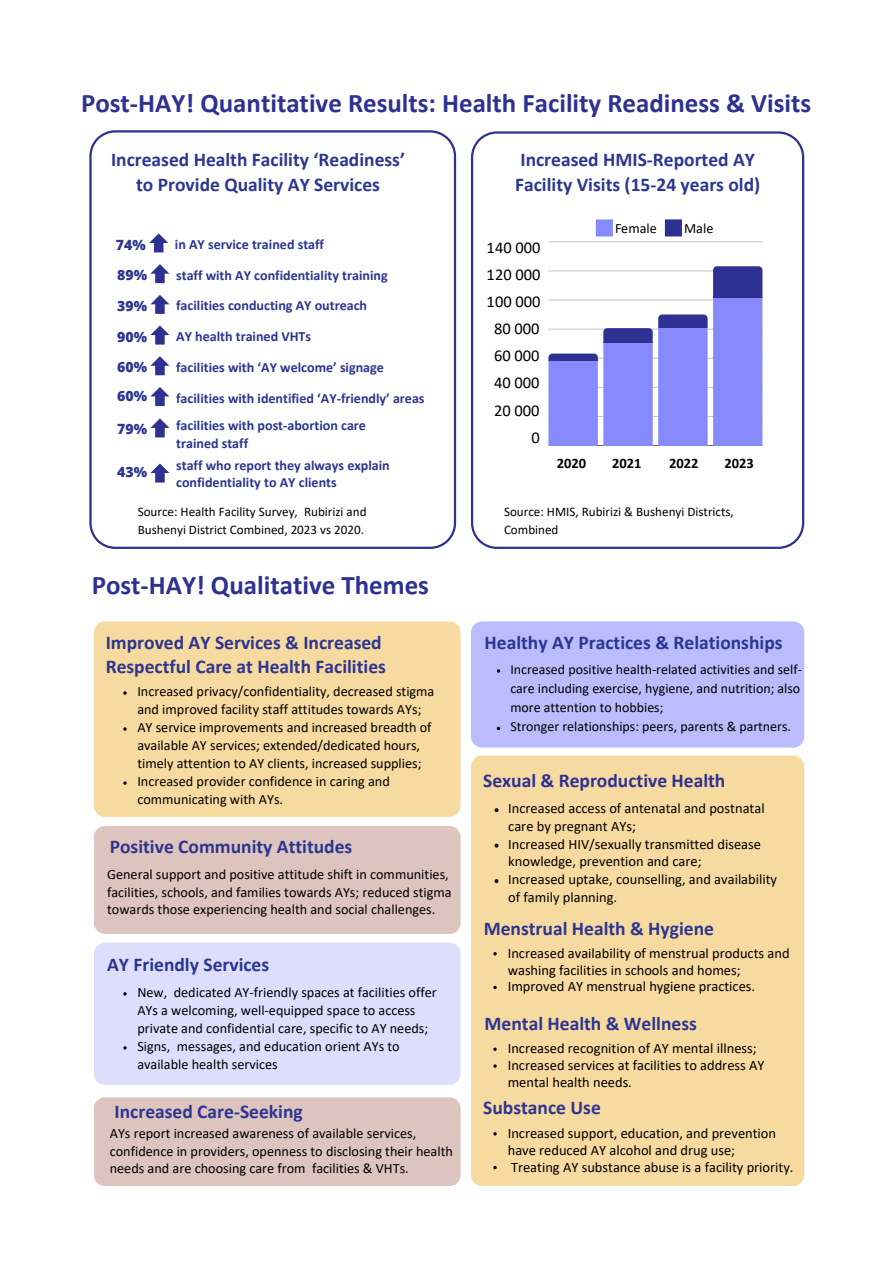
<style>
.page{position:relative;width:894px;height:1264px;background:#fff}
.page>*{position:absolute;margin:0;border:0;box-sizing:border-box;transform-origin:0 0}
.t1{font:700 26.85px "Calibri";color:#2e3192}
.t2{font:700 19.5px/24.8px "Calibri";color:#2c3691}
.t3{font:700 19.5px "Calibri";color:#2e3192}
.t4{font:16.5px/27px "Calibri";color:#000;text-align:right}
.t5{font:700 14.55px "Calibri";color:#000}
.t6{font:14.4px/17.7px "Calibri";color:#000}
.t7{font:14.25px/18px "Calibri";color:#000}
.t8{font:700 14.1px/17.5px "Calibri";color:#2c3691}
.t9{font:800 14.1px "Open Sans";color:#2c3691}
.t10{font:13.95px/19.2px "Calibri";color:#000;text-align:justify}
.t11{font:13.05px/17.4px "Calibri";color:#000}
</style>
<div class="page">
<div style="left:94px;top:942px;width:366px;height:142px;background:#dddefe;border-radius:11px"></div>
<div style="left:94px;top:621px;width:366px;height:196px;background:#f7daa0;border-radius:11px"></div>
<div style="left:94px;top:1097px;width:366px;height:89px;background:#ddc4bf;border-radius:11px"></div>
<div style="left:471px;top:755px;width:333px;height:431px;background:#f7daa0;border-radius:11px"></div>
<div style="left:471px;top:621px;width:333px;height:126px;background:#babcfd;border-radius:11px"></div>
<svg style="left:471px;top:131px;width:333px;height:418px"></svg>
<div style="left:595px;top:219px;width:17px;height:17px;background:#868afd"></div>
<div style="left:664px;top:219px;width:17px;height:17px;background:#2e3192"></div>
<hr style="left:548px;top:445px;width:214px;height:1px;background:#000">
<hr style="left:548px;top:416px;width:214px;height:1px;background:#000">
<hr style="left:548px;top:387px;width:214px;height:1px;background:#000">
<hr style="left:548px;top:358px;width:214px;height:1px;background:#000">
<hr style="left:548px;top:329px;width:214px;height:1px;background:#000">
<hr style="left:548px;top:300px;width:214px;height:1px;background:#000">
<hr style="left:548px;top:271px;width:214px;height:1px;background:#000">
<hr style="left:548px;top:241px;width:214px;height:1px;background:#000">
<svg style="left:548px;top:353px;width:49px;height:92px;background:#8184f4"></svg>
<svg style="left:603px;top:328px;width:49px;height:117px;background:#7c7fef"></svg>
<svg style="left:658px;top:266px;width:104px;height:179px"></svg>
<svg style="left:89px;top:130px;width:367px;height:419px"></svg>
<svg style="left:149px;top:233px;width:19px;height:19px"></svg>
<svg style="left:123px;top:691px;width:4px;height:3px"></svg>
<svg style="left:123px;top:727px;width:4px;height:3px"></svg>
<svg style="left:123px;top:781px;width:4px;height:3px"></svg>
<svg style="left:123px;top:992px;width:4px;height:3px"></svg>
<svg style="left:123px;top:1046px;width:4px;height:3px"></svg>
<svg style="left:494px;top:808px;width:4px;height:4px"></svg>
<svg style="left:494px;top:843px;width:4px;height:4px"></svg>
<svg style="left:494px;top:879px;width:4px;height:4px"></svg>
<svg style="left:496px;top:726px;width:4px;height:4px"></svg>
<svg style="left:150px;top:264px;width:19px;height:19px"></svg>
<svg style="left:150px;top:418px;width:19px;height:19px"></svg>
<svg style="left:150px;top:295px;width:19px;height:19px"></svg>
<svg style="left:150px;top:325px;width:19px;height:19px"></svg>
<svg style="left:150px;top:356px;width:19px;height:19px"></svg>
<svg style="left:150px;top:387px;width:19px;height:19px"></svg>
<svg style="left:150px;top:463px;width:19px;height:19px"></svg>
<div style="left:94px;top:826px;width:366px;height:107px;background:#ddc4bf;border-radius:11px"></div>
<p class="t1" style="left:81px;top:92px;width:731px">Post-HAY! Quantitative Results: Health Facility Readiness &amp; Visits</p>
<h1 class="t2" style="left:111px;top:149px;width:295px;text-align:center">Increased Health Facility ‘Readiness’ to Provide Quality AY Services</h1>
<p class="t9" style="left:116px;top:234px;width:31px">74%</p>
<p class="t8" style="left:175px;top:237px;width:150px">in AY service trained staff</p>
<p class="t9" style="left:117px;top:265px;width:31px">89%</p>
<h2 class="t8" style="left:176px;top:267px;width:213px">staff with AY confidentiality training</h2>
<p class="t9" style="left:117px;top:296px;width:31px">39%</p>
<p class="t8" style="left:176px;top:298px;width:192px">facilities conducting AY outreach</p>
<h2 class="t9" style="left:117px;top:326px;width:31px">90%</h2>
<p class="t8" style="left:176px;top:329px;width:136px">AY health trained VHTs</p>
<p class="t9" style="left:117px;top:357px;width:31px">60%</p>
<p class="t8" style="left:176px;top:359px;width:209px">facilities with ‘AY welcome’ signage</p>
<p class="t9" style="left:117px;top:386px;width:31px">60%</p>
<h2 class="t8" style="left:176px;top:391px;width:250px">facilities with identified ‘AY-friendly’ areas</h2>
<h2 class="t9" style="left:117px;top:419px;width:31px">79%</h2>
<h2 class="t9" style="left:117px;top:461px;width:31px">43%</h2>
<p class="t8" style="left:176px;top:418px;width:191px">facilities with post-abortion care trained staff</p>
<p class="t8" style="left:176px;top:457px;width:215px">staff who report they always explain confidentiality to AY clients</p>
<h2 class="t11" style="left:138px;top:504px;width:230px">Source: Health Facility Survey, Rubirizi and<br>Bushenyi District Combined, 2023 vs 2020.</h2>
<h4 class="t1" style="left:92px;top:574px;width:339px">Post-HAY! Qualitative Themes</h4>
<h4 class="t2" style="left:106px;top:632px;width:281px;line-height:24px">Improved AY Services &amp; Increased<br>Respectful Care at Health Facilities</h4>
<h1 class="t7" style="left:137px;top:683px;width:298px">Increased privacy/confidentiality, decreased stigma and improved facility staff attitudes towards AYs;</h1>
<h2 class="t7" style="left:137px;top:719px;width:296px">AY service improvements and increased breadth of available AY services; extended/dedicated hours, timely attention to AY clients, increased supplies;</h2>
<h4 class="t7" style="left:137px;top:773px;width:254px">Increased provider confidence in caring and communicating with AYs.</h4>
<p class="t2" style="left:110px;top:835px;width:244px">Positive Community Attitudes</p>
<p class="t7" style="left:107px;top:866px;width:346px">General support and positive attitude shift in communities, facilities, schools, and families towards AYs; reduced stigma towards those experiencing health and social challenges.</p>
<h4 class="t2" style="left:107px;top:954px;width:163px">AY Friendly Services</h4>
<h4 class="t7" style="left:137px;top:984px;width:301px">New, dedicated AY-friendly spaces at facilities offer<br>AYs a welcoming, well-equipped space to access private and confidential care, specific to AY needs;</h4>
<h4 class="t7" style="left:137px;top:1038px;width:264px">Signs, messages, and education orient AYs to available health services</h4>
<h4 class="t2" style="left:115px;top:1101px;width:189px">Increased Care-Seeking</h4>
<h4 class="t7" style="left:110px;top:1125px;width:344px">AYs report increased awareness of available services, confidence in providers, openness to disclosing their health needs and are choosing care from facilities &amp; VHTs.</h4>
<p class="t2" style="left:515px;top:149px;width:246px">Increased HMIS-Reported AY<br>Facility Visits (15-24 years old)</p>
<h2 class="t4" style="left:486px;top:236px;width:55px">140 000<br>120 000<br>100 000<br>80 000<br>60 000<br>40 000<br>20 000<br>0</h2>
<p class="t7" style="left:614px;top:220px;width:43px">Female</p>
<p class="t7" style="left:684px;top:220px;width:31px">Male</p>
<p class="t5" style="left:556px;top:456px;width:31px">2020</p>
<p class="t5" style="left:612px;top:456px;width:31px">2021</p>
<h2 class="t5" style="left:669px;top:456px;width:31px">2022</h2>
<p class="t5" style="left:724px;top:456px;width:31px">2023</p>
<p class="t11" style="left:504px;top:504px;width:231px">Source: HMIS, Rubirizi &amp; Bushenyi Districts,</p>
<h2 class="t11" style="left:504px;top:522px;width:56px">Combined</h2>
<p class="t2" style="left:484px;top:632px;width:299px">Healthy AY Practices &amp; Relationships</p>
<h4 class="t10" style="left:510px;top:660px;width:293px">Increased positive health-related activities and self&shy;care including exercise, hygiene, and nutrition; also more attention to hobbies;</h4>
<h4 class="t10" style="left:510px;top:718px;width:282px">Stronger relationships: peers, parents &amp; partners.</h4>
<h4 class="t3" style="left:483px;top:772px;width:244px">Sexual &amp; Reproductive Health</h4>
<h4 class="t6" style="left:508px;top:800px;width:258px">Increased access of antenatal and postnatal care by pregnant AYs;</h4>
<h4 class="t6" style="left:508px;top:836px;width:254px">Increased HIV/sexually transmitted disease knowledge, prevention and care;</h4>
<h4 class="t6" style="left:508px;top:871px;width:270px">Increased uptake, counselling, and availability of family planning.</h4>
<h4 class="t2" style="left:483px;top:917px;width:232px">Menstrual Health &amp; Hygiene</h4>
<h4 class="t6" style="left:507px;top:945px;width:283px;line-height:16.8px">Increased availability of menstrual products and washing facilities in schools and homes;</h4>
<p class="t6" style="left:507px;top:979px;width:249px">Improved AY menstrual hygiene practices.</p>
<h4 class="t2" style="left:484px;top:1012px;width:214px">Mental Health &amp; Wellness</h4>
<h2 class="t6" style="left:507px;top:1040px;width:250px">Increased recognition of AY mental illness;</h2>
<h3 class="t6" style="left:507px;top:1058px;width:258px;line-height:16.8px">Increased services at facilities to address AY mental health needs.</h3>
<h4 class="t2" style="left:483px;top:1096px;width:119px">Substance Use</h4>
<h4 class="t6" style="left:507px;top:1125px;width:270px;line-height:16.8px">Increased support, education, and prevention have reduced AY alcohol and drug use;</h4>
<h4 class="t6" style="left:511px;top:1159px;width:284px">Treating AY substance abuse is a facility priority.</h4>
</div>
